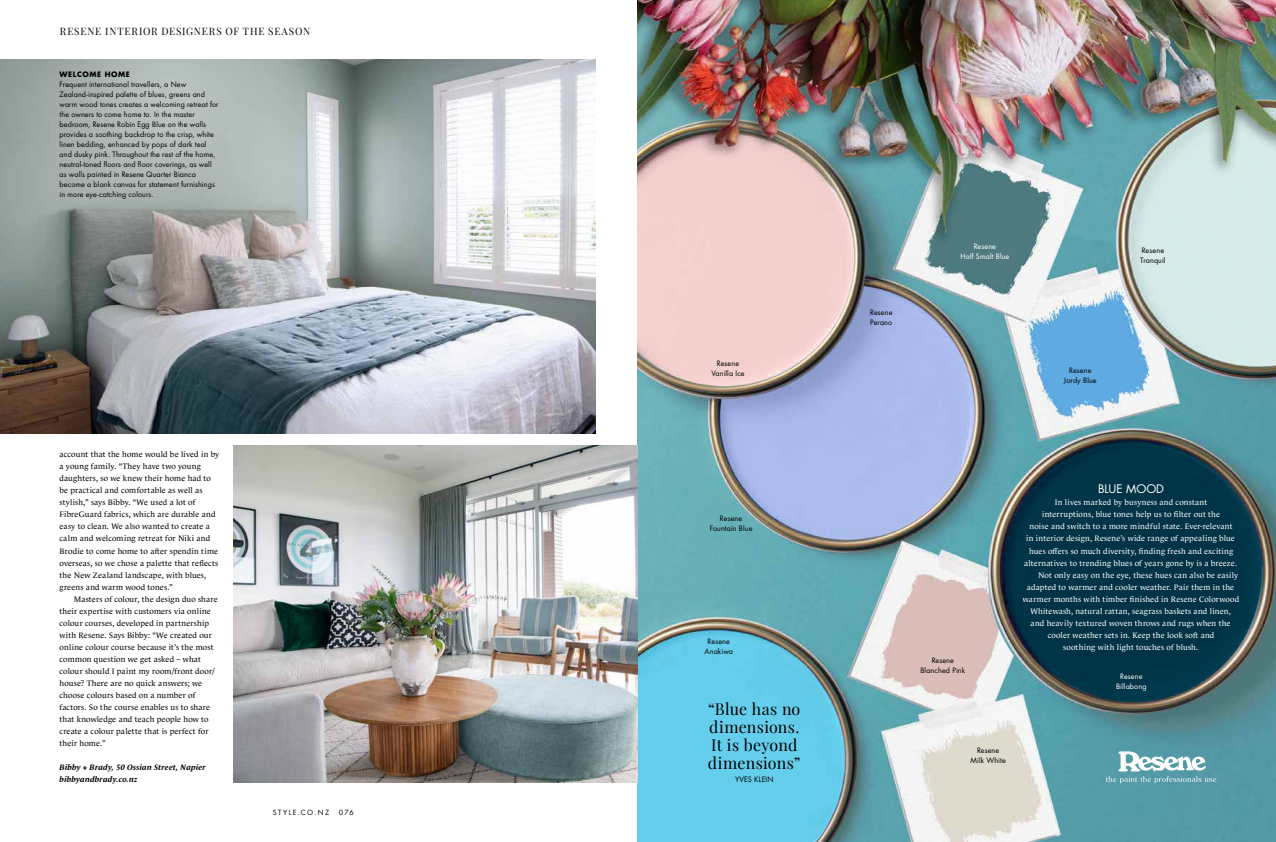
<style>
.page{position:relative;width:1276px;height:842px;background:#fff}
.page>*{position:absolute;margin:0;border:0;box-sizing:border-box;transform-origin:0 0}
.t1{font:16px/18px "Playfair Display";letter-spacing:.01em;color:#000}
.t2{font:11.5px "Futura";color:#fff}
.t3{font:10px "Playfair Display";letter-spacing:.09em;color:#000}
.t4{font:8px/12px "Le Monde Journal Ptf";letter-spacing:.02em;color:#000}
.t5{font:8px "Le Monde Journal Ptf";letter-spacing:.02em;color:#fff}
.t6{font:italic 700 8px/12px "Le Monde Journal Ptf";letter-spacing:.025em;color:#000}
.t7{font:7.2px/10px "Futura";letter-spacing:.015em;color:#000;text-align:center}
.t8{font:7.2px/10px "Futura";letter-spacing:.015em;color:#fff;text-align:center}
.t9{font:700 7.2px "Futura";letter-spacing:.09em;color:#000}
.t10{font:7px "Futura";letter-spacing:.2em;color:#000}
</style>
<div class="page">
<img style="left:638px;top:0;width:638px;height:842px">
<img style="left:0;top:60px;width:595px;height:373px">
<img style="left:233px;top:445px;width:405px;height:337px">
<svg style="left:1106px;top:751px;width:110px;height:32px"></svg>
<p class="t3" style="left:60px;top:24px;width:252px">RESENE INTERIOR DESIGNERS OF THE SEASON</p>
<p class="t9" style="left:60px;top:70px;width:72px">WELCOME HOME</p>
<p class="t7" style="left:60px;top:80px;width:161px;text-align:left">Frequent international travellers, a New Zealand-inspired palette of blues, greens and warm wood tones creates a welcoming retreat for the owners to come home to. In the master bedroom, Resene Robin Egg Blue on the walls provides a soothing backdrop to the crisp, white linen bedding, enhanced by pops of dark teal and dusky pink. Throughout the rest of the home, neutral-toned floors and floor coverings, as well as walls painted in Resene Quarter Bianca become a blank canvas for statement furnishings in more eye-catching colours.</p>
<p class="t4" style="left:60px;top:448px;width:161px">account that the home would be lived in by a young family. “They have two young daughters, so we knew their home had to be practical and comfortable as well as stylish,” says Bibby. “We used a lot of FibreGuard fabrics, which are durable and easy to clean. We also wanted to create a calm and welcoming retreat for Niki and Brodie to come home to after spendin time overseas, so we chose a palette that reflects the New Zealand landscape, with blues, greens and warm wood tones.”</p>
<p class="t4" style="left:60px;top:592px;width:160px;text-indent:14px">Masters of colour, the design duo share their expertise with customers via online colour courses, developed in partnership with Resene. Says Bibby: “We created our online colour course because it’s the most common question we get asked – what colour should I paint my room/front door/ house? There are no quick answers; we choose colours based on a number of factors. So the course enables us to share that knowledge and teach people how to create a colour palette that is perfect for their home.”</p>
<p class="t6" style="left:60px;top:761px;width:148px">Bibby + Brady, 50 Ossian Street, Napier bibbyandbrady.co.nz</p>
<p class="t10" style="left:273px;top:807px;width:58px">STYLE.CO.NZ</p>
<p class="t10" style="left:339px;top:807px;width:16px">076</p>
<p class="t7" style="left:711px;top:359px;width:35px">Resene<br>Vanilla Ice</p>
<p class="t7" style="left:709px;top:513px;width:44px">Resene<br>Fountain Blue</p>
<p class="t7" style="left:704px;top:636px;width:30px">Resene<br>Anakiwa</p>
<h1 class="t1" style="left:708px;top:699px;width:94px">“Blue has no dimensions.<br>It is beyond dimensions”</h1>
<p class="t7" style="left:735px;top:774px;width:40px">YVES KLEIN</p>
<p class="t7" style="left:870px;top:307px;width:24px;text-align:left">Resene<br>Perano</p>
<p class="t8" style="left:960px;top:241px;width:50px">Resene<br>Half Smalt Blue</p>
<p class="t7" style="left:1064px;top:366px;width:34px">Resene<br>Jordy Blue</p>
<p class="t7" style="left:1140px;top:245px;width:27px;text-align:left">Resene<br>Tranquil</p>
<p class="t7" style="left:920px;top:655px;width:46px">Resene<br>Blanched Pink</p>
<h2 class="t2" style="left:1098px;top:481px;width:68px">BLUE MOOD</h2>
<p class="t5" style="left:1055px;top:496px;width:154px">In lives marked by busyness and constant</p>
<p class="t5" style="left:1042px;top:508px;width:180px">interruptions, blue tones help us to filter out the</p>
<p class="t5" style="left:1029px;top:521px;width:204px">noise and switch to a more mindful state. Ever-relevant</p>
<p class="t5" style="left:1026px;top:533px;width:210px">in interior design, Resene’s wide range of appealing blue</p>
<p class="t5" style="left:1029px;top:545px;width:206px">hues offers so much diversity, finding fresh and exciting</p>
<p class="t5" style="left:1024px;top:557px;width:214px">alternatives to trending blues of years gone by is a breeze.</p>
<p class="t5" style="left:1038px;top:569px;width:202px">Not only easy on the eye, these hues can also be easily</p>
<p class="t5" style="left:1027px;top:581px;width:209px">adapted to warmer and cooler weather. Pair them in the</p>
<p class="t5" style="left:1023px;top:593px;width:218px">warmer months with timber finished in Resene Colorwood</p>
<p class="t5" style="left:1030px;top:605px;width:202px">Whitewash, natural rattan, seagrass baskets and linen,</p>
<p class="t5" style="left:1030px;top:617px;width:201px">and heavily textured woven throws and rugs when the</p>
<p class="t5" style="left:1047px;top:629px;width:168px">cooler weather sets in. Keep the look soft and</p>
<p class="t5" style="left:1063px;top:641px;width:136px">soothing with light touches of blush.</p>
<p class="t8" style="left:1116px;top:671px;width:32px">Resene<br>Billabong</p>
<p class="t7" style="left:970px;top:746px;width:37px">Resene<br>Milk White</p>
</div>
